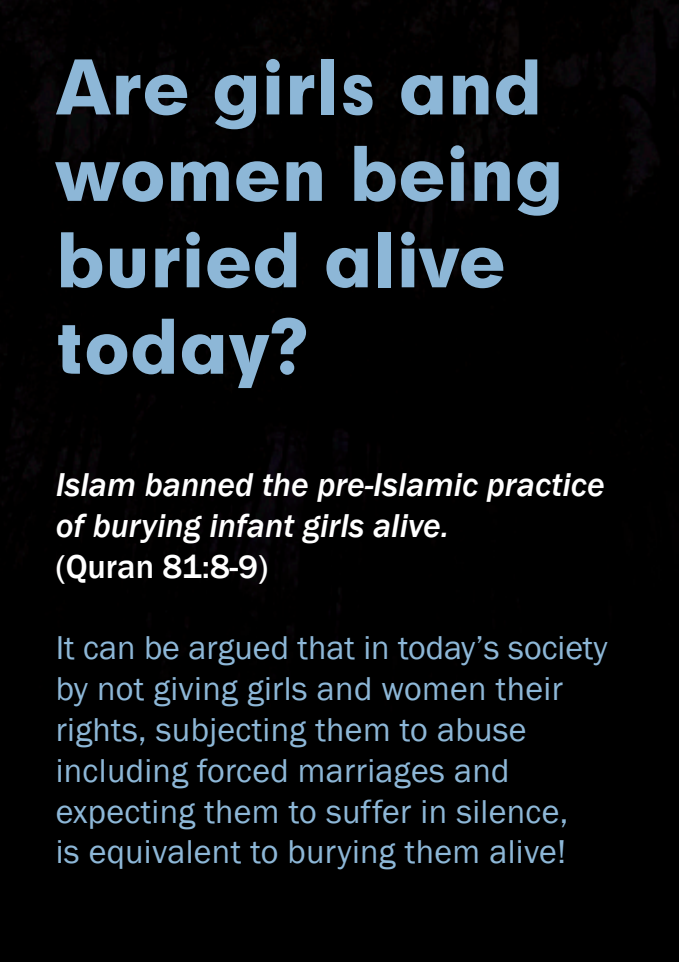
<style>
.page{position:relative;width:679px;height:962px;background:#fff}
.page>*{position:absolute;margin:0;border:0;box-sizing:border-box;transform-origin:0 0}
.t1{font:72px/86.4px "Geometric 706 BT Black B";color:#8db7d7}
.t2{font:34px/40.8px "Franklin Gothic";letter-spacing:.01em;color:#8db7d7}
.t3{font:italic 500 34px/40.8px "Franklin Gothic";color:#fff}
.t4{font:500 34px "Franklin Gothic";color:#fff}
</style>
<div class="page">
<div style="left:0;top:0;width:678px;height:962px;background:#000"></div>
<h1 class="t1" style="left:56px;top:42px;width:509px">Are girls and women being buried alive today?</h1>
<p class="t3" style="left:56px;top:465px;width:550px">Islam banned the pre-Islamic practice of burying infant girls alive.</p>
<p class="t4" style="left:56px;top:545px;width:214px">(Quran 81:8-9)</p>
<p class="t2" style="left:56px;top:628px;width:553px">It can be argued that in today’s society by not giving girls and women their rights, subjecting them to abuse including forced marriages and expecting them to suffer in silence,<br>is equivalent to burying them alive!</p>
</div>
